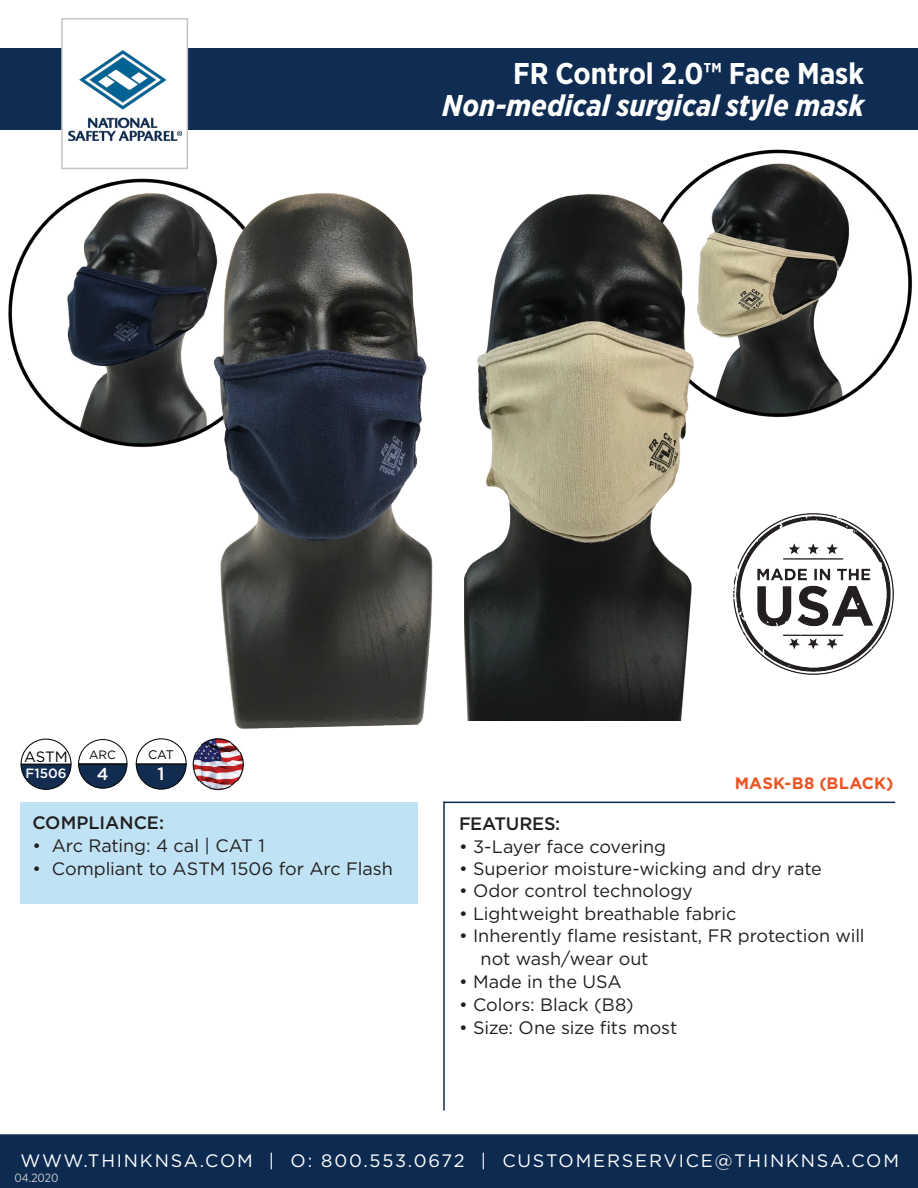
<style>
.page{position:relative;width:918px;height:1188px;background:#fff}
.page>*{position:absolute;margin:0;border:0;box-sizing:border-box;transform-origin:0 0}
.t1{font:italic 700 30px "Gotham Narrow";color:#fff}
.t2{font:700 30px "Gotham Narrow";color:#fff}
.t3{font:18px/22.5px "Gotham";letter-spacing:-.005em;color:#231f20}
.t4{font:18px "Gotham";letter-spacing:.1em;color:#fff}
.t5{font:500 18px "Gotham";letter-spacing:-.005em;color:#231f20}
.t6{font:500 17.85px "Gotham";color:#fff}
.t7{font:500 17.25px "Gotham";color:#fff}
.t8{font:700 16.5px "Gotham";letter-spacing:.01em;color:#ed5424}
.t9{font:15px "Gotham";color:#040503}
.t10{font:500 13.5px "Gotham";color:#fff}
.t11{font:12.45px "Gotham";color:#040503}
.t12{font:12px "Gotham Narrow";color:#c9c8c8}
.t13{font:12px "Gotham";color:#040503}
</style>
<div class="page">
<div style="left:21px;top:802px;width:397px;height:102px;background:#bfe2f4"></div>
<div style="left:0;top:1134px;width:918px;height:54px;background:#0d2b51"></div>
<hr style="left:443px;top:802px;width:452px;height:1px;background:#0d2b51">
<hr style="left:443px;top:802px;width:2px;height:309px;background:#0d2b51">
<div style="left:0;top:48px;width:918px;height:82px;background:#0f2d52"></div>
<div style="left:61px;top:18px;width:127px;height:151px;background:#fff;border:2px solid #c5c6c8"></div>
<img style="left:68px;top:51px;width:114px;height:90px">
<svg style="left:78px;top:739px;width:50px;height:50px"></svg>
<svg style="left:21px;top:739px;width:51px;height:51px"></svg>
<svg style="left:135px;top:738px;width:52px;height:52px"></svg>
<img style="left:192px;top:738px;width:52px;height:43px">
<img style="left:199px;top:781px;width:38px;height:10px">
<img style="left:733px;top:514px;width:161px;height:160px">
<img style="left:8px;top:160px;width:181px;height:287px">
<img style="left:725px;top:149px;width:187px;height:269px">
<img style="left:189px;top:187px;width:244px;height:542px">
<img style="left:464px;top:160px;width:261px;height:560px">
<p class="t2" style="left:513px;top:54px;width:352px">FR Control 2.0™ Face Mask</p>
<p class="t1" style="left:442px;top:86px;width:423px">Non-medical surgical style mask</p>
<p class="t9" style="left:24px;top:748px;width:45px">ASTM</p>
<p class="t10" style="left:26px;top:765px;width:43px">F1506</p>
<p class="t13" style="left:89px;top:747px;width:29px">ARC</p>
<p class="t7" style="left:97px;top:762px;width:13px">4</p>
<p class="t11" style="left:148px;top:746px;width:27px">CAT</p>
<p class="t6" style="left:157px;top:762px;width:9px">1</p>
<p class="t5" style="left:32px;top:811px;width:133px">COMPLIANCE:</p>
<p class="t3" style="left:32px;top:834px;width:234px">• Arc Rating: 4 cal | CAT 1</p>
<p class="t3" style="left:32px;top:857px;width:362px">• Compliant to ASTM 1506 for Arc Flash</p>
<p class="t8" style="left:735px;top:773px;width:160px">MASK-B8 (BLACK)</p>
<p class="t5" style="left:459px;top:811px;width:103px">FEATURES:</p>
<p class="t3" style="left:459px;top:835px;width:209px">• 3-Layer face covering</p>
<p class="t3" style="left:459px;top:857px;width:364px">• Superior moisture-wicking and dry rate</p>
<p class="t3" style="left:459px;top:879px;width:235px">• Odor control technology</p>
<p class="t3" style="left:459px;top:902px;width:279px">• Lightweight breathable fabric</p>
<p class="t3" style="left:481px;top:924px;width:386px;text-indent:-22px">• Inherently flame resistant, FR protection will not wash/wear out</p>
<p class="t3" style="left:459px;top:970px;width:164px">• Made in the USA</p>
<p class="t3" style="left:459px;top:993px;width:176px">• Colors: Black (B8)</p>
<p class="t3" style="left:459px;top:1016px;width:220px">• Size: One size fits most</p>
<p class="t4" style="left:21px;top:1149px;width:880px">WWW.THINKNSA.COM | O: 800.553.0672 | CUSTOMERSERVICE@THINKNSA.COM</p>
<p class="t12" style="left:14px;top:1170px;width:46px">04.2020</p>
</div>
